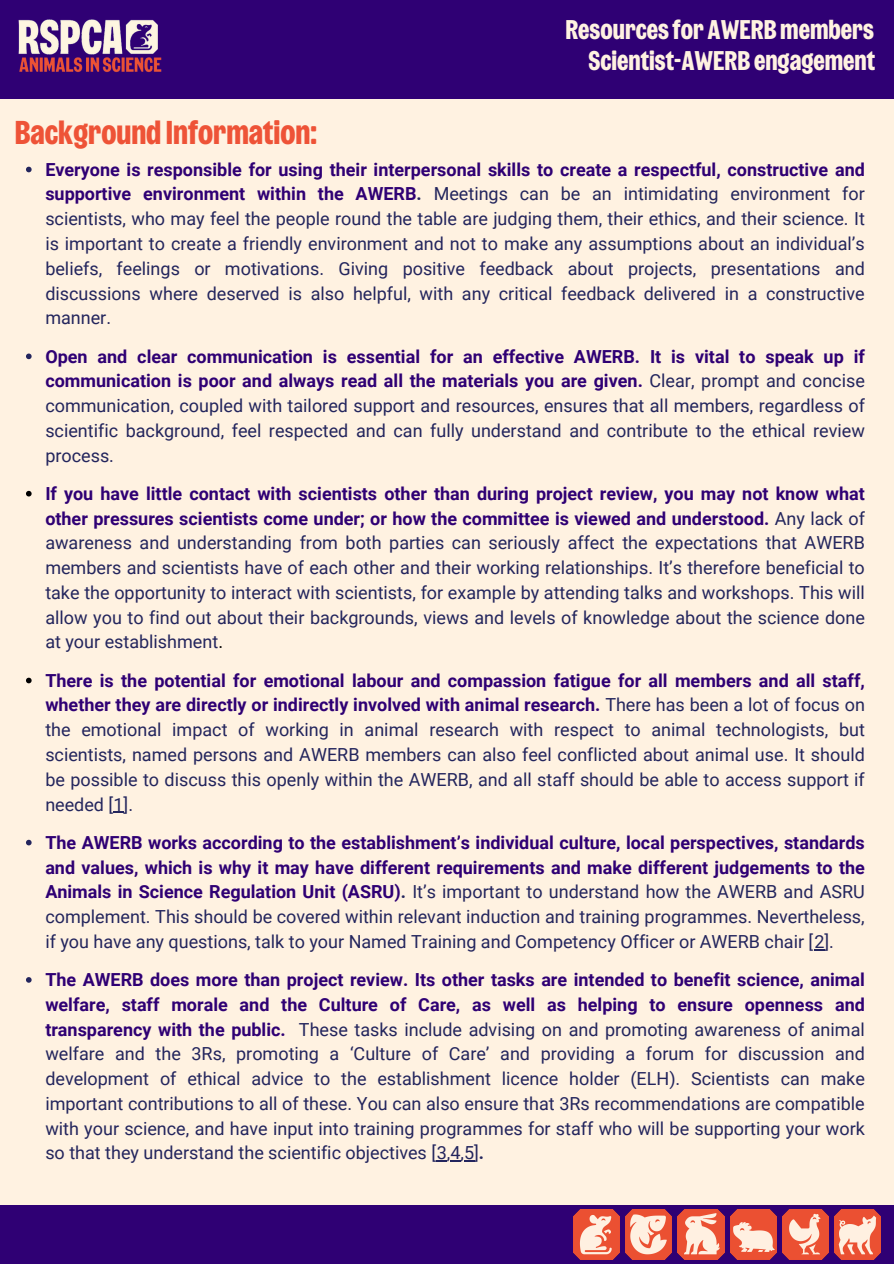
<style>
.page{position:relative;width:894px;height:1264px;background:#fff}
.page>*{position:absolute;margin:0;border:0;box-sizing:border-box;transform-origin:0 0}
.t1{font:33px "Wilberforce Sans Bold Unicase";color:#ee5337}
.t2{font:700 27px "Wilberforce Sans";color:#fff2e1}
.t3{font:18px/24.8px "Roboto";color:#23255d;text-align:justify}
.s1{font-weight:700;color:#2f0074}
.s2{font-weight:700}
.s3{color:#000}
</style>
<div class="page">
<div style="left:0;top:0;width:893px;height:1263px;background:#fff2e1"></div>
<div style="left:0;top:0;width:893px;height:98px;background:#2f0074"></div>
<img style="left:18px;top:19px;width:144px;height:54px">
<svg style="left:26px;top:167px;width:6px;height:5px"></svg>
<svg style="left:26px;top:353px;width:6px;height:6px"></svg>
<svg style="left:26px;top:491px;width:6px;height:5px"></svg>
<svg style="left:26px;top:677px;width:6px;height:6px"></svg>
<svg style="left:26px;top:839px;width:6px;height:6px"></svg>
<svg style="left:26px;top:977px;width:6px;height:5px"></svg>
<svg style="left:436px;top:1160px;width:38px;height:1px"></svg>
<div style="left:0;top:1205px;width:893px;height:58px;background:#2f0074"></div>
<img style="left:625px;top:1209px;width:46px;height:50px">
<img style="left:782px;top:1209px;width:46px;height:50px">
<img style="left:677px;top:1209px;width:46px;height:50px">
<img style="left:834px;top:1209px;width:46px;height:50px">
<img style="left:573px;top:1209px;width:46px;height:50px">
<img style="left:730px;top:1209px;width:46px;height:50px">
<p class="t2" style="left:565px;top:10px;width:310px">Resources for AWERBmembers</p>
<h2 class="t2" style="left:588px;top:42px;width:288px">Scientist-AWERB engagement</h2>
<h2 class="t1" style="left:15px;top:109px;width:304px">Background Information:</h2>
<h1 class="t3" style="left:45px;top:157px;width:820px"><span class="s1">Everyone is responsible for using their interpersonal skills to create a respectful, constructive and supportive environment within the AWERB</span><span class="s2">.</span> Meetings can be an intimidating environment for scientists, who may feel the people round the table are judging them, their ethics, and their science. It is important to create a friendly environment and not to make any assumptions about an individual’s beliefs, feelings or motivations. Giving positive feedback about projects, presentations and discussions where deserved is also helpful, with any critical feedback delivered in a constructive manner.</h1>
<p class="t3" style="left:45px;top:344px;width:820px"><span class="s1">Open and clear communication is essential for an effective AWERB. It is vital to speak up if communication is poor and always read all the materials you are given.</span> Clear, prompt and concise communication, coupled with tailored support and resources, ensures that all members, regardless of scientific background, feel respected and can fully understand and contribute to the ethical review process.</p>
<p class="t3" style="left:45px;top:481px;width:820px"><span class="s1">If you have little contact with scientists other than during project review, you may not know what other pressures scientists come under; or how the committee is viewed and understood.</span> Any lack of awareness and understanding from both parties can seriously affect the expectations that AWERB members and scientists have of each other and their working relationships. It’s therefore beneficial to take the opportunity to interact with scientists, for example by attending talks and workshops. This will allow you to find out about their backgrounds, views and levels of knowledge about the science done at your establishment<span class="s3">.</span></p>
<p class="t3" style="left:45px;top:668px;width:820px"><span class="s1">There is the potential for emotional labour and compassion fatigue for all members and all staff, whether they are directly or indirectly involved with animal research.</span> There has been a lot of focus on the emotional impact of working in animal research with respect to animal technologists, but scientists, named persons and AWERB members can also feel conflicted about animal use. It should be possible to discuss this openly within the AWERB, and all staff should be able to access support if needed [1].</p>
<p class="t3" style="left:45px;top:830px;width:820px"><span class="s1">The AWERB works according to the establishment’s individual culture, local perspectives, standards and values, which is why it may have different requirements and make different judgements to the Animals in Science Regulation Unit (ASRU)</span><span class="s2">.</span> It’s important to understand how the AWERB and ASRU complement. This should be covered within relevant induction and training programmes. Nevertheless, if you have any questions, talk to your Named Training and Competency Officer or AWERB chair [2].</p>
<p class="t3" style="left:45px;top:967px;width:820px"><span class="s1">The AWERB does more than project review. Its other tasks are intended to benefit science, animal welfare, staff morale and the Culture of Care, as well as helping to ensure openness and transparency with the public.</span> These tasks include advising on and promoting awareness of animal welfare and the 3Rs, promoting a ‘Culture of Care’ and providing a forum for discussion and development of ethical advice to the establishment licence holder (ELH). Scientists can make important contributions to all of these. You can also ensure that 3Rs recommendations are compatible with your science, and have input into training programmes for staff who will be supporting your work so that they understand the scientific objectives [3,4,5]<span class="s2">.</span></p>
</div>
